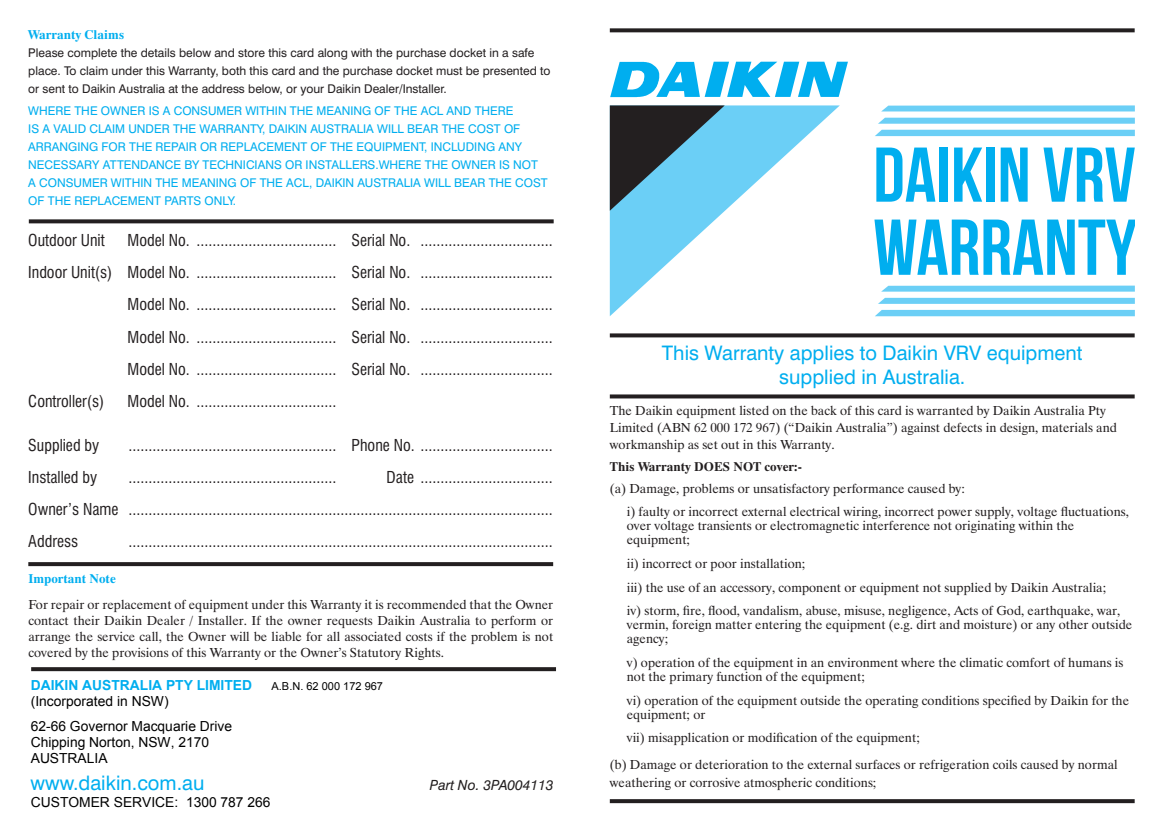
<style>
.page{position:relative;width:1163px;height:823px;background:#fff}
.page>*{position:absolute;margin:0;border:0;box-sizing:border-box;transform-origin:0 0}
.t1{font:78.8px "Bebas Neue";color:#00aeef}
.t2{font:77.2px "Bebas Neue";color:#00aeef}
.t3{font:20px/24px "Swiss 721 BT";color:#00aeef;text-align:center}
.t4{font:condensed 16px "Swiss 721 BT";color:#231f20}
.t5{font:italic 14px "Swiss 721 BT";color:#231f20}
.t6{font:13.8px/25.4px "Arial";color:#000}
.t7{font:700 13.8px "Arial";color:#00aeef}
.t8{font:13px/14px "Dutch 801 BT";color:#231f20}
.t9{font:700 13px "Dutch 801 BT";color:#00aeef}
.t10{font:12px/18px "Swiss 721 BT";color:#00aeef}
.t11{font:12px/18px "Swiss 721 BT";color:#231f20}
.t12{font:11px "Arial";color:#000}
.s1{font-weight:700}
</style>
<div class="page">
<svg style="left:609px;top:28px;width:525px;height:4px;background:#363333"></svg>
<svg style="left:609px;top:333px;width:525px;height:4px;background:#3a3637"></svg>
<svg style="left:609px;top:394px;width:525px;height:4px;background:#3c393a"></svg>
<svg style="left:609px;top:799px;width:525px;height:3px;background:#2d2a2b"></svg>
<svg style="left:29px;top:219px;width:524px;height:4px;background:#373434"></svg>
<svg style="left:610px;top:62px;width:237px;height:35px"></svg>
<svg style="left:609px;top:105px;width:230px;height:211px"></svg>
<svg style="left:609px;top:105px;width:115px;height:106px;background:#48778b"></svg>
<svg style="left:882px;top:105px;width:252px;height:6px;background:#79d3f6"></svg>
<svg style="left:878px;top:118px;width:256px;height:6px;background:#73d1f6"></svg>
<div style="left:875px;top:130px;width:259px;height:6px;background:#6bcff6"></div>
<svg style="left:882px;top:285px;width:252px;height:6px;background:#7dd4f7"></svg>
<svg style="left:878px;top:297px;width:256px;height:7px;background:#81d6f7"></svg>
<div style="left:875px;top:310px;width:259px;height:6px;background:#6bcff6"></div>
<svg style="left:28px;top:562px;width:525px;height:3px;background:#2c2829"></svg>
<svg style="left:31px;top:667px;width:525px;height:3px;background:#2e2b2b"></svg>
<p class="t9" style="left:28px;top:27px;width:97px">Warranty Claims</p>
<p class="t11" style="left:28px;top:44px;width:523px">Please complete the details below and store this card along with the purchase docket in a safe place. To claim under this Warranty, both this card and the purchase docket must be presented to or sent to Daikin Australia at the address below, or your Daikin Dealer/Installer.</p>
<p class="t10" style="left:28px;top:102px;width:521px">WHERE THE OWNER IS A CONSUMER WITHIN THE MEANING OF THE ACL AND THERE<br>IS A VALID CLAIM UNDER THE WARRANTY, DAIKIN AUSTRALIA WILL BEAR THE COST OF ARRANGING FOR THE REPAIR OR REPLACEMENT OF THE EQUIPMENT, INCLUDING ANY NECESSARY ATTENDANCE BY TECHNICIANS OR INSTALLERS.WHERE THE OWNER IS NOT A CONSUMER WITHIN THE MEANING OF THE ACL, DAIKIN AUSTRALIA WILL BEAR THE COST OF THE REPLACEMENT PARTS ONLY.</p>
<p class="t4" style="left:28px;top:230px;width:78px">Outdoor Unit</p>
<p class="t4" style="left:128px;top:230px;width:426px">Model No. ................................... Serial No. .................................</p>
<p class="t4" style="left:28px;top:262px;width:525px">Indoor Unit(s) Model No. ................................... Serial No. .................................</p>
<p class="t4" style="left:128px;top:295px;width:426px">Model No. ................................... Serial No. .................................</p>
<p class="t4" style="left:128px;top:327px;width:426px">Model No. ................................... Serial No. .................................</p>
<p class="t4" style="left:128px;top:359px;width:426px">Model No. ................................... Serial No. .................................</p>
<p class="t4" style="left:28px;top:391px;width:77px">Controller(s)</p>
<p class="t4" style="left:128px;top:391px;width:210px">Model No. ...................................</p>
<p class="t4" style="left:28px;top:435px;width:73px">Supplied by</p>
<p class="t4" style="left:128px;top:435px;width:425px">.................................................... Phone No. .................................</p>
<p class="t4" style="left:28px;top:467px;width:70px">Installed by</p>
<p class="t4" style="left:128px;top:467px;width:209px">....................................................</p>
<p class="t4" style="left:386px;top:467px;width:167px">Date .................................</p>
<p class="t4" style="left:28px;top:499px;width:525px">Owner’s Name ..........................................................................................................</p>
<p class="t4" style="left:28px;top:531px;width:51px">Address</p>
<p class="t4" style="left:128px;top:531px;width:426px">..........................................................................................................</p>
<p class="t9" style="left:28px;top:570px;width:89px">Important Note</p>
<p class="t8" style="left:28px;top:595px;width:526px;line-height:16px;text-align:justify">For repair or replacement of equipment under this Warranty it is recommended that the Owner contact their Daikin Dealer / Installer. If the owner requests Daikin Australia to perform or arrange the service call, the Owner will be liable for all associated costs if the problem is not covered by the provisions of this Warranty or the Owner’s Statutory Rights.</p>
<p class="t7" style="left:31px;top:675px;width:223px">DAIKIN AUSTRALIA PTY LIMITED</p>
<p class="t12" style="left:271px;top:678px;width:113px">A.B.N. 62 000 172 967</p>
<p class="t6" style="left:31px;top:688px;width:203px">(Incorporated in NSW)<br>62-66 Governor Macquarie Drive</p>
<p class="t6" style="left:31px;top:734px;width:180px;line-height:16px">Chipping Norton, NSW, 2170<br>AUSTRALIA</p>
<p class="t6" style="left:31px;top:789px;width:241px">CUSTOMER SERVICE: 1300 787 266</p>
<p class="t3" style="left:31px;top:769px;width:175px">www.daikin.com.au</p>
<p class="t5" style="left:429px;top:776px;width:125px">Part No. 3PA004113</p>
<p class="t2" style="left:873px;top:132px;width:264px">DAIKIN VRV</p>
<p class="t1" style="left:873px;top:204px;width:265px">WARRANTY</p>
<p class="t3" style="left:661px;top:341px;width:422px">This Warranty applies to Daikin VRV equipment supplied in Australia.</p>
<p class="t8" style="left:609px;top:401px;width:508px;line-height:17px">The Daikin equipment listed on the back of this card is warranted by Daikin Australia Pty<br>Limited (ABN 62 000 172 967) (“Daikin Australia”) against defects in design, materials and workmanship as set out in this Warranty.</p>
<p class="t8" style="left:609px;top:455px;width:356px;line-height:22px"><span class="s1">This Warranty DOES NOT cover:-<br></span>(a) Damage, problems or unsatisfactory performance caused by:</p>
<p class="t8" style="left:626px;top:504px;width:503px">i) faulty or incorrect external electrical wiring, incorrect power supply, voltage fluctuations, over voltage transients or electromagnetic interference not originating within the equipment;</p>
<p class="t8" style="left:626px;top:556px;width:180px">ii) incorrect or poor installation;</p>
<p class="t8" style="left:626px;top:579px;width:481px">iii) the use of an accessory, component or equipment not supplied by Daikin Australia;</p>
<p class="t8" style="left:626px;top:603px;width:507px">iv) storm, fire, flood, vandalism, abuse, misuse, negligence, Acts of God, earthquake, war, vermin, foreign matter entering the equipment (e.g. dirt and moisture) or any other outside agency;</p>
<p class="t8" style="left:626px;top:655px;width:498px">v) operation of the equipment in an environment where the climatic comfort of humans is not the primary function of the equipment;</p>
<p class="t8" style="left:626px;top:692px;width:504px">vi) operation of the equipment outside the operating conditions specified by Daikin for the equipment; or</p>
<p class="t8" style="left:626px;top:730px;width:294px">vii) misapplication or modification of the equipment;</p>
<p class="t8" style="left:609px;top:754px;width:509px;line-height:18px">(b) Damage or deterioration to the external surfaces or refrigeration coils caused by normal weathering or corrosive atmospheric conditions;</p>
</div>
